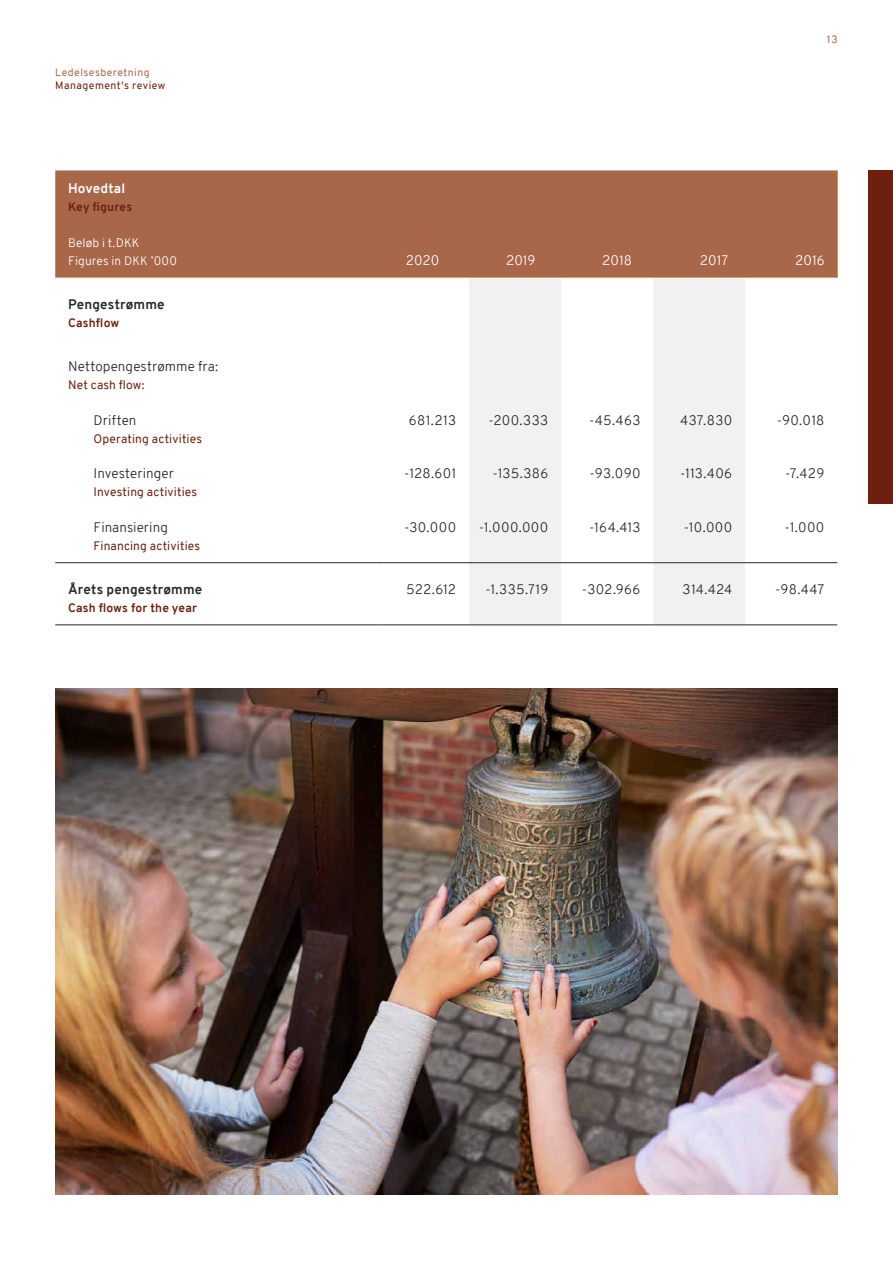
<style>
.page{position:relative;width:893px;height:1263px;background:#fff}
.page>*{position:absolute;margin:0;border:0;box-sizing:border-box;transform-origin:0 0}
.t1{font:300 13.5px "Overpass";letter-spacing:.015em;color:#292829}
.t2{font:700 13.5px "Overpass";letter-spacing:.015em;color:#292829}
.t3{font:300 13.5px "Overpass";letter-spacing:.005em;color:#fff}
.t4{font:700 13.5px "Overpass";letter-spacing:.015em;color:#fff}
.t5{font:12px "Overpass";letter-spacing:.015em;color:#6d200d}
.t6{font:700 12px "Overpass";letter-spacing:.015em;color:#6d200d}
.t7{font:300 12px/18px "Overpass";letter-spacing:.015em;color:#fff}
.t8{font:10.5px "Overpass";letter-spacing:.045em;color:#a9674a}
.t9{font:10.5px "Overpass";letter-spacing:.045em;color:#6d200d}
</style>
<div class="page">
<svg style="left:469px;top:279px;width:276px;height:345px;fill:#f1f1f2"></svg>
<hr style="left:55px;top:624px;width:322px;height:1px;background:#292829">
<hr style="left:377px;top:624px;width:92px;height:1px;background:#292829">
<hr style="left:469px;top:624px;width:92px;height:1px;background:#292829">
<hr style="left:561px;top:624px;width:92px;height:1px;background:#292829">
<hr style="left:653px;top:624px;width:92px;height:1px;background:#292829">
<hr style="left:745px;top:624px;width:92px;height:1px;background:#292829">
<hr style="left:55px;top:562px;width:322px;height:1px;background:#292829">
<hr style="left:377px;top:562px;width:92px;height:1px;background:#292829">
<hr style="left:469px;top:562px;width:92px;height:1px;background:#292829">
<hr style="left:561px;top:562px;width:92px;height:1px;background:#292829">
<hr style="left:653px;top:562px;width:92px;height:1px;background:#292829">
<hr style="left:745px;top:562px;width:92px;height:1px;background:#292829">
<div style="left:55px;top:170px;width:783px;height:108px;background:#a9674a"></div>
<img style="left:55px;top:688px;width:783px;height:507px">
<div style="left:869px;top:170px;width:24px;height:334px;background:#6d200d"></div>
<p class="t8" style="left:55px;top:65px;width:96px">Ledelsesberetning</p>
<p class="t9" style="left:55px;top:78px;width:112px">Management's review</p>
<p class="t4" style="left:68px;top:179px;width:59px">Hovedtal</p>
<p class="t6" style="left:68px;top:199px;width:66px">Key figures</p>
<p class="t7" style="left:68px;top:234px;width:110px">Beløb i t.DKK<br>Figures in DKK ’000</p>
<p class="t2" style="left:68px;top:295px;width:98px">Pengestrømme</p>
<p class="t6" style="left:68px;top:314px;width:53px">Cashflow</p>
<p class="t1" style="left:68px;top:357px;width:152px">Nettopengestrømme fra:</p>
<p class="t5" style="left:68px;top:376px;width:78px">Net cash flow:</p>
<p class="t1" style="left:94px;top:410px;width:44px">Driften</p>
<p class="t5" style="left:94px;top:430px;width:110px">Operating activities</p>
<p class="t1" style="left:94px;top:464px;width:82px">Investeringer</p>
<p class="t5" style="left:94px;top:484px;width:105px">Investing activities</p>
<p class="t1" style="left:94px;top:518px;width:76px">Finansiering</p>
<p class="t5" style="left:94px;top:537px;width:108px">Financing activities</p>
<p class="t2" style="left:68px;top:580px;width:136px">Årets pengestrømme</p>
<p class="t6" style="left:68px;top:599px;width:131px">Cash flows for the year</p>
<p class="t8" style="left:827px;top:32px;width:12px">13</p>
<p class="t3" style="left:406px;top:251px;width:35px">2020</p>
<p class="t3" style="left:506px;top:251px;width:31px">2019</p>
<p class="t3" style="left:602px;top:251px;width:31px">2018</p>
<p class="t3" style="left:700px;top:251px;width:30px">2017</p>
<p class="t3" style="left:795px;top:251px;width:31px">2016</p>
<p class="t1" style="left:409px;top:410px;width:49px">681.213</p>
<p class="t1" style="left:488px;top:410px;width:61px">-200.333</p>
<p class="t1" style="left:589px;top:410px;width:53px">-45.463</p>
<p class="t1" style="left:680px;top:410px;width:54px">437.830</p>
<p class="t1" style="left:777px;top:410px;width:49px">-90.018</p>
<p class="t1" style="left:404px;top:464px;width:53px">-128.601</p>
<p class="t1" style="left:493px;top:464px;width:57px">-135.386</p>
<p class="t1" style="left:589px;top:464px;width:53px">-93.090</p>
<p class="t1" style="left:680px;top:464px;width:54px">-113.406</p>
<p class="t1" style="left:785px;top:464px;width:41px">-7.429</p>
<p class="t1" style="left:404px;top:518px;width:54px">-30.000</p>
<p class="t1" style="left:479px;top:518px;width:71px">-1.000.000</p>
<p class="t1" style="left:589px;top:518px;width:53px">-164.413</p>
<p class="t1" style="left:684px;top:518px;width:50px">-10.000</p>
<p class="t1" style="left:785px;top:518px;width:41px">-1.000</p>
<p class="t1" style="left:406px;top:580px;width:52px">522.612</p>
<p class="t1" style="left:485px;top:580px;width:65px">-1.335.719</p>
<p class="t1" style="left:582px;top:580px;width:60px">-302.966</p>
<p class="t1" style="left:683px;top:580px;width:51px">314.424</p>
<p class="t1" style="left:775px;top:580px;width:51px">-98.447</p>
</div>
